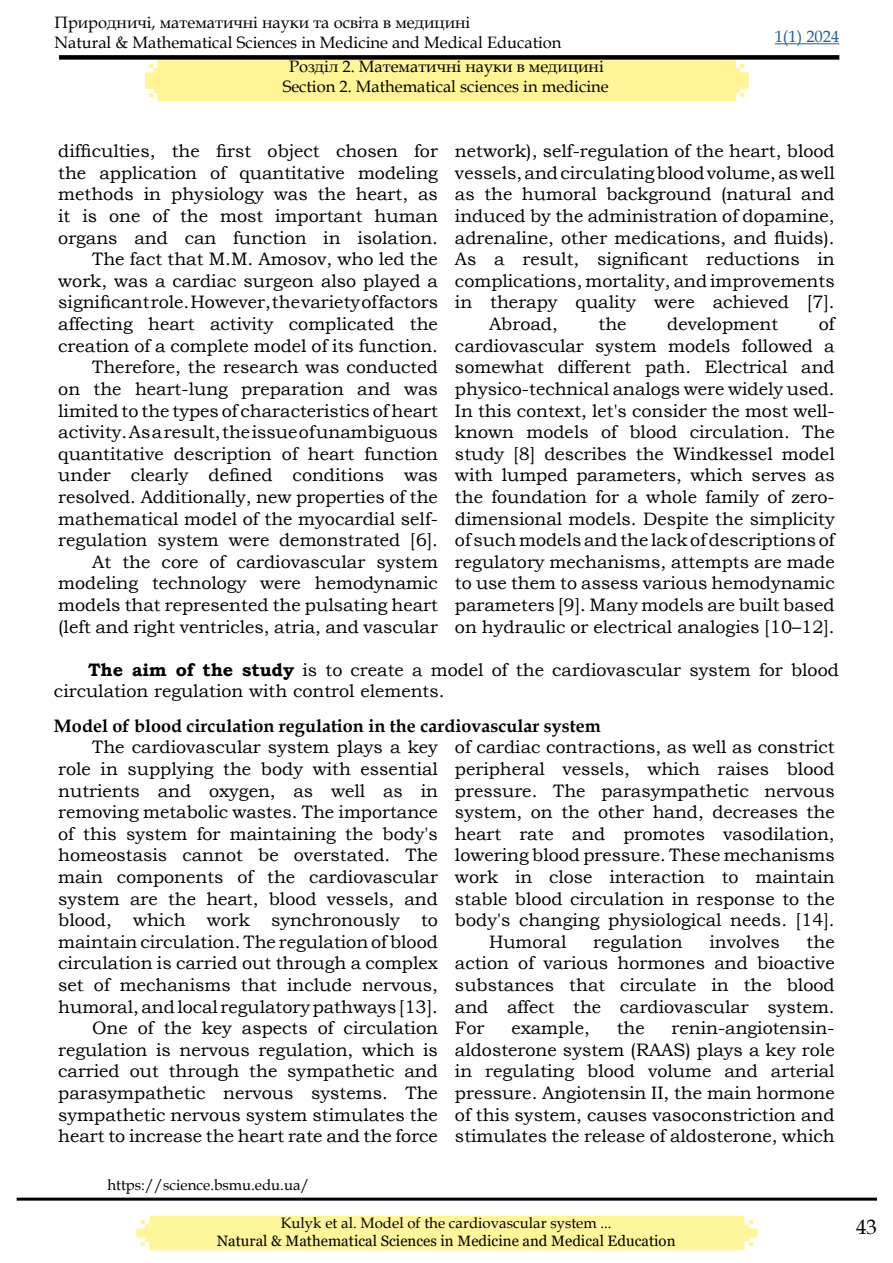
<style>
.page{position:relative;width:893px;height:1263px;background:#fff}
.page>*{position:absolute;margin:0;border:0;box-sizing:border-box;transform-origin:0 0}
.t1{font:21px "Book Antiqua";color:#000}
.t2{font:18px/21.6px "Bookman Old Style";color:#000;text-align:justify}
.t3{font:700 18px "Book Antiqua";color:#000}
.t4{font:16.5px/19.8px "Book Antiqua";color:#000;text-align:center}
.t5{font:16.5px "Book Antiqua";color:#275b9b}
.t6{font:15px "Book Antiqua";color:#000}
.t7{font:15px "Georgia";color:#000}
.s1{font-weight:700}
</style>
<div class="page">
<div style="left:136px;top:1216px;width:621px;height:34px;background:#fff69b"></div>
<div style="left:145px;top:60px;width:604px;height:42px;background:#fff596"></div>
<div style="left:59px;top:55px;width:780px;height:5px;background:#000"></div>
<hr style="left:17px;top:1197px;width:860px;height:3px;background:#000">
<hr style="left:775px;top:43px;width:64px;height:1px;background:#275b9b">
<p class="t4" style="left:55px;top:12px;width:508px;text-align:left">Природничі, математичні науки та освіта в медицині<br>Natural &amp; Mathematical Sciences in Medicine and Medical Education</p>
<p class="t4" style="left:283px;top:57px;width:328px">Розділ 2. Математичні науки в медицині<br>Section 2. Mathematical sciences in medicine</p>
<p class="t5" style="left:775px;top:25px;width:66px">1(1) 2024</p>
<p class="t2" style="left:58px;top:140px;width:381px;text-align:right">difficulties, the first object chosen for the application of quantitative modeling methods in physiology was the heart, as it is one of the most important human organs and can function in isolation.<br>The fact that M.M. Amosov, who led the work, was a cardiac surgeon also played a significant role. However, the variety of factors affecting heart activity complicated the creation of a complete model of its function.<br>Therefore, the research was conducted<br>on the heart-lung preparation and was limited to the types of characteristics of heart activity. As a result, the issue of unambiguous quantitative description of heart function under clearly defined conditions was resolved. Additionally, new properties of the mathematical model of the myocardial self&shy;regulation system were demonstrated [6].<br>At the core of cardiovascular system modeling technology were hemodynamic models that represented the pulsating heart (left and right ventricles, atria, and vascular</p>
<p class="t2" style="left:455px;top:140px;width:381px">network), self-regulation of the heart, blood</p>
<p class="t2" style="left:455px;top:162px;width:381px">vessels, and circulating blood volume, as well</p>
<p class="t2" style="left:455px;top:184px;width:381px">as the humoral background (natural and</p>
<p class="t2" style="left:455px;top:205px;width:381px">induced by the administration of dopamine,</p>
<p class="t2" style="left:455px;top:227px;width:381px">adrenaline, other medications, and fluids).</p>
<p class="t2" style="left:455px;top:248px;width:381px">As a result, significant reductions in</p>
<p class="t2" style="left:455px;top:270px;width:381px">complications, mortality, and improvements</p>
<p class="t2" style="left:455px;top:292px;width:381px">in therapy quality were achieved [7].</p>
<p class="t2" style="left:489px;top:313px;width:70px">Abroad,</p>
<p class="t2" style="left:598px;top:313px;width:30px">the</p>
<p class="t2" style="left:667px;top:313px;width:112px">development</p>
<p class="t2" style="left:455px;top:313px;width:381px;text-indent:364px">of cardiovascular system models followed a somewhat different path. Electrical and physico-technical analogs were widely used.<br>In this context, let's consider the most well&shy;known models of blood circulation. The study [8] describes the Windkessel model with lumped parameters, which serves as the foundation for a whole family of zero&shy;dimensional models. Despite the simplicity of such models and the lack of descriptions of regulatory mechanisms, attempts are made to use them to assess various hemodynamic parameters [9]. Many models are built based on hydraulic or electrical analogies [10–12].</p>
<p class="t2" style="left:54px;top:659px;width:786px;text-indent:34px"><span class="s1">The aim of the study</span> is to create a model of the cardiovascular system for blood circulation regulation with control elements.</p>
<p class="t3" style="left:54px;top:713px;width:548px">Model of blood circulation regulation in the cardiovascular system</p>
<p class="t2" style="left:58px;top:736px;width:381px;text-align:right">The cardiovascular system plays a key role in supplying the body with essential nutrients and oxygen, as well as in removing metabolic wastes. The importance of this system for maintaining the body's homeostasis cannot be overstated. The main components of the cardiovascular system are the heart, blood vessels, and blood, which work synchronously to maintain circulation. The regulation of blood circulation is carried out through a complex set of mechanisms that include nervous, humoral, and local regulatory pathways [13].<br>One of the key aspects of circulation regulation is nervous regulation, which is carried out through the sympathetic and parasympathetic nervous systems. The sympathetic nervous system stimulates the heart to increase the heart rate and the force</p>
<p class="t2" style="left:455px;top:736px;width:381px">of cardiac contractions, as well as constrict</p>
<p class="t2" style="left:455px;top:758px;width:381px">peripheral vessels, which raises blood</p>
<p class="t2" style="left:455px;top:780px;width:381px">pressure. The parasympathetic nervous</p>
<p class="t2" style="left:455px;top:801px;width:381px">system, on the other hand, decreases the</p>
<p class="t2" style="left:455px;top:823px;width:381px">heart rate and promotes vasodilation,</p>
<p class="t2" style="left:455px;top:844px;width:381px">lowering blood pressure. These mechanisms</p>
<p class="t2" style="left:455px;top:866px;width:381px">work in close interaction to maintain</p>
<p class="t2" style="left:455px;top:888px;width:381px">stable blood circulation in response to the</p>
<p class="t2" style="left:455px;top:909px;width:381px">body's changing physiological needs. [14].</p>
<p class="t2" style="left:489px;top:931px;width:79px">Humoral</p>
<p class="t2" style="left:593px;top:931px;width:91px">regulation</p>
<p class="t2" style="left:709px;top:931px;width:72px">involves</p>
<p class="t2" style="left:455px;top:931px;width:381px;text-indent:352px">the action of various hormones and bioactive substances that circulate in the blood and affect the cardiovascular system.<br>For</p>
<p class="t2" style="left:511px;top:1017px;width:80px">example,</p>
<p class="t2" style="left:617px;top:1017px;width:30px">the</p>
<p class="t2" style="left:455px;top:1017px;width:381px;text-indent:217px">renin-angiotensin&shy;aldosterone system (RAAS) plays a key role in regulating blood volume and arterial pressure. Angiotensin II, the main hormone of this system, causes vasoconstriction and stimulates the release of aldosterone, which</p>
<p class="t6" style="left:107px;top:1175px;width:204px">https://science.bsmu.edu.ua/</p>
<p class="t6" style="left:281px;top:1213px;width:333px">Kulyk et al. Model of the cardiovascular system ...</p>
<p class="t7" style="left:217px;top:1232px;width:460px">Natural &amp; Mathematical Sciences in Medicine and Medical Education</p>
<p class="t1" style="left:856px;top:1212px;width:22px">43</p>
</div>
